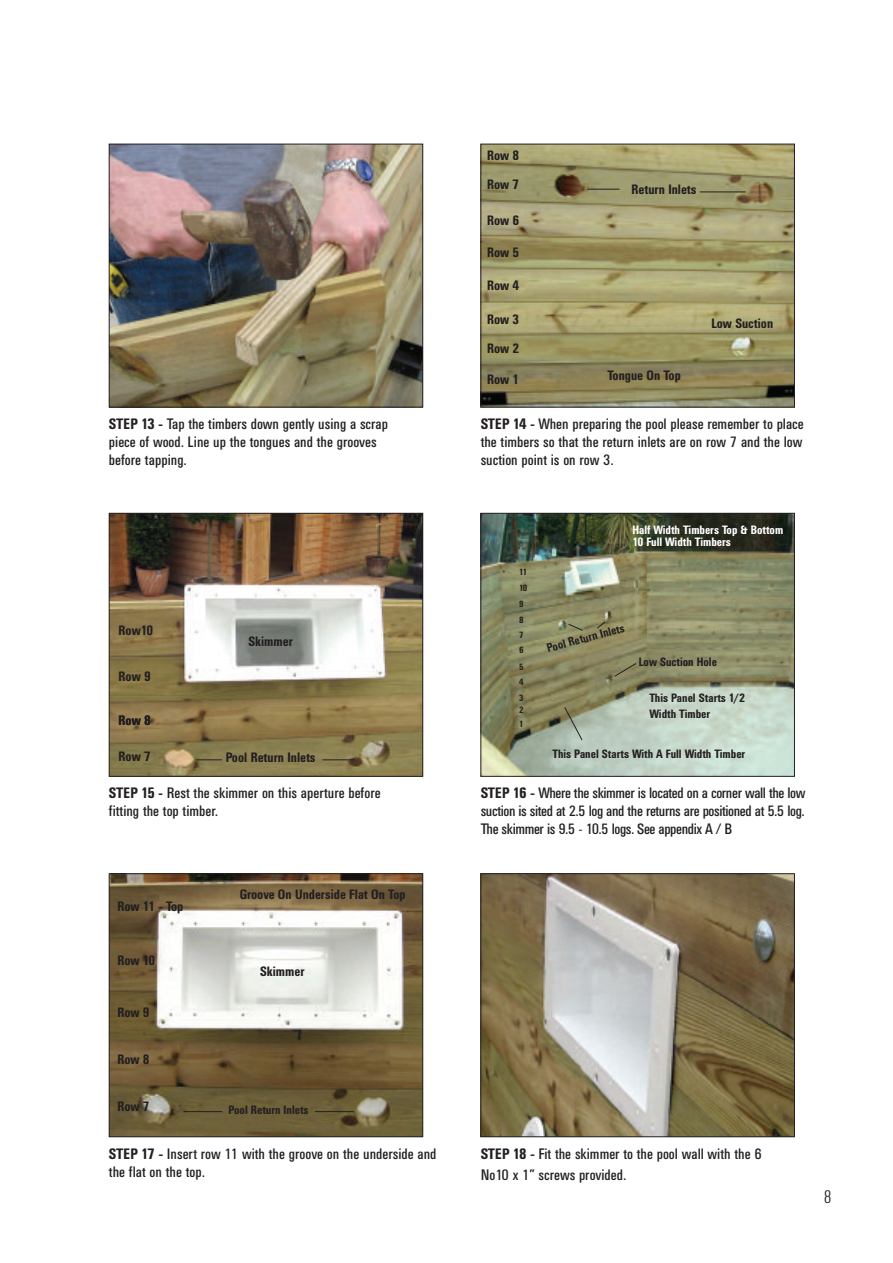
<style>
.page{position:relative;width:893px;height:1263px;background:#fff}
.page>*{position:absolute;margin:0;border:0;box-sizing:border-box;transform-origin:0 0}
.t1{font:300 18px "Univers Condensed BQ";color:#231f20}
.t2{font:15px/18px "Univers Condensed BQ";color:#231f20}
.t3{font:700 13.5px/29.4px "Univers Condensed BQ";color:#231f20}
.t4{font:700 12px/16.5px "Univers Condensed BQ";color:#231f20}
.t5{font:700 12px/12px "Univers Condensed BQ";color:#fff}
.t6{font:700 9px "Univers Condensed BQ";color:#231f20}
.s1{font-weight:700}
</style>
<div class="page">
<img style="left:483px;top:515px;width:310px;height:259px">
<div style="left:481px;top:513px;width:314px;height:263px;border:1px solid #231f20"></div>
<svg style="left:568px;top:624px;width:15px;height:7px"></svg>
<svg style="left:597px;top:621px;width:8px;height:8px"></svg>
<svg style="left:614px;top:663px;width:23px;height:14px"></svg>
<svg style="left:564px;top:707px;width:18px;height:33px"></svg>
<img style="left:111px;top:515px;width:310px;height:259px">
<div style="left:109px;top:513px;width:314px;height:263px;border:1px solid #231f20"></div>
<svg style="left:196px;top:760px;width:26px;height:1px"></svg>
<hr style="left:322px;top:760px;width:33px;height:1px;background:#231f20">
<img style="left:483px;top:146px;width:310px;height:259px">
<div style="left:481px;top:144px;width:314px;height:263px;border:1px solid #231f20"></div>
<hr style="left:587px;top:189px;width:32px;height:1px;background:#231f20">
<hr style="left:700px;top:192px;width:46px;height:1px;background:#231f20">
<img style="left:111px;top:146px;width:310px;height:259px">
<div style="left:109px;top:144px;width:314px;height:263px;border:1px solid #231f20"></div>
<img style="left:111px;top:875px;width:310px;height:260px">
<div style="left:109px;top:873px;width:314px;height:264px;border:1px solid #231f20"></div>
<img style="left:483px;top:875px;width:310px;height:260px">
<div style="left:481px;top:873px;width:314px;height:264px;border:1px solid #231f20"></div>
<hr style="left:315px;top:1111px;width:39px;height:1px;background:#231f20">
<hr style="left:183px;top:1111px;width:39px;height:1px;background:#231f20">
<p class="t3" style="left:487px;top:140px;width:34px">Row 8<br>Row 7</p>
<p class="t3" style="left:487px;top:205px;width:34px">Row 6</p>
<p class="t3" style="left:487px;top:238px;width:34px">Row 5</p>
<p class="t3" style="left:487px;top:271px;width:34px">Row 4</p>
<p class="t3" style="left:487px;top:304px;width:34px">Row 3<br>Row 2</p>
<p class="t3" style="left:487px;top:364px;width:34px">Row 1</p>
<p class="t3" style="left:632px;top:174px;width:66px">Return Inlets</p>
<p class="t3" style="left:607px;top:360px;width:75px">Tongue On Top</p>
<p class="t3" style="left:711px;top:308px;width:63px">Low Suction</p>
<p class="t2" style="left:109px;top:415px;width:281px"><span class="s1">STEP 13 -</span> Tap the timbers down gently using a scrap piece of wood. Line up the tongues and the grooves before tapping.</p>
<p class="t2" style="left:481px;top:415px;width:325px;text-align:justify"><span class="s1">STEP 14 -</span> When preparing the pool please remember to place the timbers so that the return inlets are on row 7 and the low suction point is on row 3.</p>
<p class="t3" style="left:119px;top:616px;width:36px">Row10</p>
<p class="t3" style="left:119px;top:661px;width:34px">Row 9</p>
<p class="t3" style="left:119px;top:705px;width:34px">Row 8</p>
<p class="t3" style="left:119px;top:742px;width:34px">Row 7</p>
<p class="t3" style="left:249px;top:627px;width:46px">Skimmer</p>
<p class="t3" style="left:226px;top:743px;width:91px">Pool Return Inlets</p>
<p class="t6" style="left:519px;top:567px;width:10px">11</p>
<p class="t6" style="left:519px;top:599px;width:6px">9</p>
<p class="t6" style="left:519px;top:583px;width:10px">10</p>
<p class="t6" style="left:519px;top:615px;width:6px">8</p>
<p class="t6" style="left:519px;top:630px;width:6px">7</p>
<p class="t6" style="left:519px;top:645px;width:6px">6</p>
<p class="t6" style="left:519px;top:662px;width:6px">5</p>
<p class="t6" style="left:519px;top:677px;width:6px">4</p>
<p class="t6" style="left:519px;top:692px;width:6px">3</p>
<p class="t6" style="left:519px;top:718px;width:6px">1</p>
<p class="t6" style="left:519px;top:705px;width:6px">2</p>
<p class="t5" style="left:632px;top:524px;width:152px">Half Width Timbers Top &amp; Bottom<br>10 Full Width Timbers</p>
<p class="t4" style="left:545px;top:640px;width:81px;rotate:-15deg">Pool Return Inlets</p>
<p class="t4" style="left:639px;top:653px;width:80px">Low Suction Hole</p>
<p class="t4" style="left:649px;top:689px;width:97px">This Panel Starts 1/2<br>Width Timber</p>
<p class="t4" style="left:553px;top:746px;width:194px">This Panel Starts With A Full Width Timber</p>
<p class="t2" style="left:109px;top:784px;width:273px"><span class="s1">STEP 15 -</span> Rest the skimmer on this aperture before fitting the top timber.</p>
<p class="t2" style="left:481px;top:784px;width:326px;text-align:justify"><span class="s1">STEP 16 -</span> Where the skimmer is located on a corner wall the low suction is sited at 2.5 log and the returns are positioned at 5.5 log.<br>The skimmer is 9.5 - 10.5 logs. See appendix A / B</p>
<p class="t3" style="left:117px;top:892px;width:68px">Row 11 - Top</p>
<p class="t3" style="left:117px;top:945px;width:39px">Row 10</p>
<p class="t3" style="left:117px;top:998px;width:34px">Row 9</p>
<p class="t3" style="left:117px;top:1045px;width:34px">Row 8</p>
<p class="t3" style="left:117px;top:1091px;width:34px">Row 7</p>
<p class="t3" style="left:240px;top:879px;width:167px">Groove On Underside Flat On Top</p>
<p class="t3" style="left:260px;top:957px;width:46px">Skimmer</p>
<p class="t4" style="left:229px;top:1101px;width:81px">Pool Return Inlets</p>
<p class="t2" style="left:109px;top:1144px;width:329px"><span class="s1">STEP 17 -</span> Insert row 11 with the groove on the underside and the flat on the top.</p>
<p class="t2" style="left:481px;top:1143px;width:283px;line-height:21.1px"><span class="s1">STEP 18 -</span> Fit the skimmer to the pool wall with the 6<br>No10 x 1” screws provided.</p>
<p class="t1" style="left:824px;top:1187px;width:9px">8</p>
</div>
